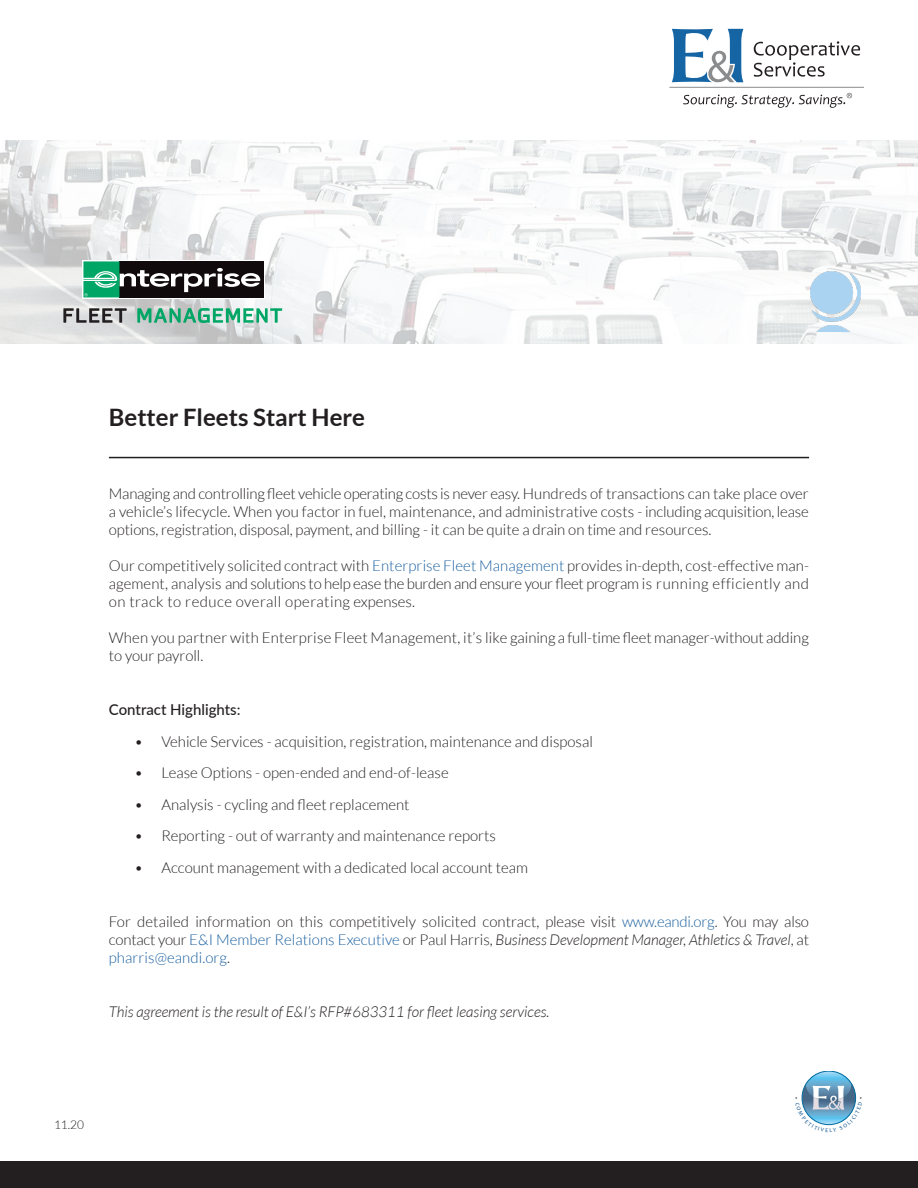
<style>
.page{position:relative;width:918px;height:1188px;background:#fff}
.page>*{position:absolute;margin:0;border:0;box-sizing:border-box;transform-origin:0 0}
.t1{font:700 24px "Lato";color:#231f20}
.t2{font:300 15px/18px "Lato";color:#231f20;text-align:justify}
.t3{font:italic 300 15px "Lato";color:#231f20}
.t4{font:500 15px "Lato";color:#231f20}
.t5{font:300 12px "Lato";color:#231f20}
.s1{color:#175d9e}
.s2{font-style:italic}
</style>
<div class="page">
<svg style="left:1px;top:140px;width:917px;height:204px"></svg>
<svg style="left:754px;top:41px;width:106px;height:36px"></svg>
<svg style="left:672px;top:29px;width:72px;height:53px"></svg>
<hr style="left:669px;top:87px;width:195px;height:1px;background:#8a8b8d">
<svg style="left:683px;top:93px;width:169px;height:15px"></svg>
<hr style="left:109px;top:457px;width:700px;height:1px;background:#231f20">
<div style="left:0;top:1161px;width:918px;height:27px;background:#231f20"></div>
<svg style="left:63px;top:308px;width:64px;height:15px"></svg>
<svg style="left:137px;top:308px;width:145px;height:15px;background:#74c1a4"></svg>
<svg style="left:82px;top:260px;width:183px;height:39px"></svg>
<div style="left:119px;top:261px;width:145px;height:36px;background:#110a0c"></div>
<svg style="left:83px;top:261px;width:177px;height:36px"></svg>
<img style="left:810px;top:271px;width:50px;height:61px">
<svg style="left:795px;top:1071px;width:67px;height:55px"></svg>
<p class="t1" style="left:109px;top:403px;width:258px">Better Fleets Start Here</p>
<p class="t2" style="left:109px;top:485px;width:702px">Managing and controlling fleet vehicle operating costs is never easy. Hundreds of transactions can take place over a vehicle’s lifecycle. When you factor in fuel, maintenance, and administrative costs - including acquisition, lease options, registration, disposal, payment, and billing - it can be quite a drain on time and resources.</p>
<p class="t2" style="left:109px;top:557px;width:702px">Our competitively solicited contract with <span class="s1">Enterprise Fleet Management</span> provides in-depth, cost-effective man&shy;agement, analysis and solutions to help ease the burden and ensure your fleet program is running efficiently and on track to reduce overall operating expenses.</p>
<p class="t2" style="left:109px;top:629px;width:702px">When you partner with Enterprise Fleet Management, it’s like gaining a full-time fleet manager-without adding to your payroll.</p>
<p class="t4" style="left:109px;top:699px;width:133px">Contract Highlights:</p>
<p class="t2" style="left:134px;top:732px;width:460px">• Vehicle Services - acquisition, registration, maintenance and disposal</p>
<p class="t2" style="left:134px;top:764px;width:316px">• Lease Options - open-ended and end-of-lease</p>
<p class="t2" style="left:134px;top:795px;width:277px">• Analysis - cycling and fleet replacement</p>
<p class="t2" style="left:134px;top:827px;width:363px">• Reporting - out of warranty and maintenance reports</p>
<p class="t2" style="left:134px;top:858px;width:395px">• Account management with a dedicated local account team</p>
<p class="t2" style="left:109px;top:912px;width:702px">For detailed information on this competitively solicited contract, please visit <span class="s1">www.eandi.org</span>. You may also contact your <span class="s1">E&amp;I Member Relations Executive</span> or Paul Harris, <span class="s2">Business Development Manager, Athletics &amp; Travel</span>, at <span class="s1">pharris@eandi.org</span>.</p>
<p class="t3" style="left:109px;top:1003px;width:442px">This agreement is the result of E&amp;I’s RFP#683311 for fleet leasing services.</p>
<p class="t5" style="left:54px;top:1118px;width:32px">11.20</p>
</div>
